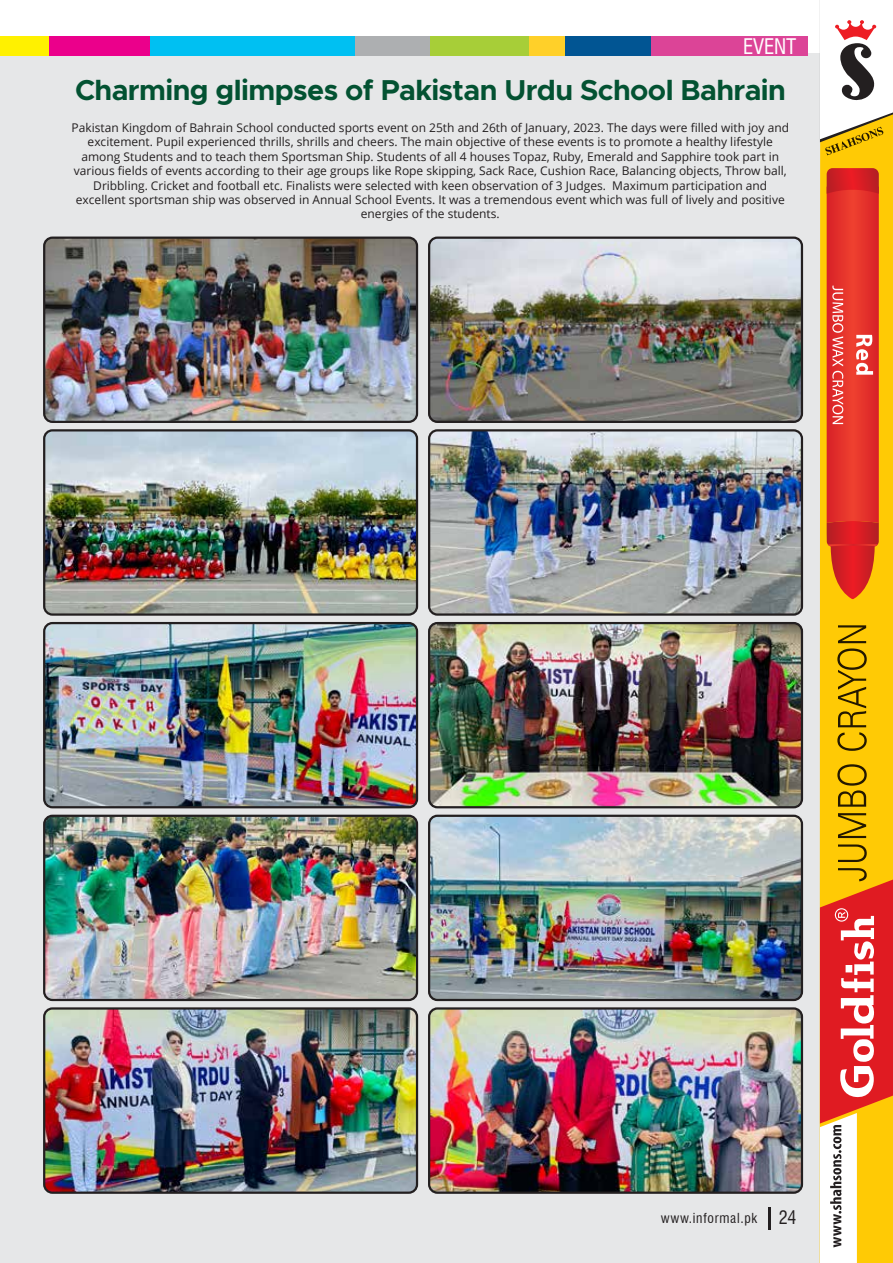
<style>
.page{position:relative;width:893px;height:1263px;background:#fff}
.page>*{position:absolute;margin:0;border:0;box-sizing:border-box;transform-origin:0 0}
.t1{font:700 28.95px "Metropolis";letter-spacing:-.02em;color:#035232}
.t2{font:condensed 21px "Swiss 721 BT";letter-spacing:-.01em;color:#fff}
.t3{font:condensed 13.5px "Swiss 721 BT";letter-spacing:.05em;color:#231f20}
.t4{font:12px/14.4px "Open Sans";color:#231f20;text-align:center}
.s1{font-size:18px}
</style>
<div class="page">
<div style="left:0;top:54px;width:833px;height:1209px;background:#e6e7e8"></div>
<div style="left:820px;top:155px;width:73px;height:713px;background:#ffca05"></div>
<svg style="left:820px;top:20px;width:73px;height:135px"></svg>
<svg style="left:820px;top:868px;width:73px;height:395px"></svg>
<svg style="left:838px;top:844px;width:29px;height:18px"></svg>
<svg style="left:838px;top:813px;width:28px;height:25px"></svg>
<svg style="left:837px;top:764px;width:30px;height:43px"></svg>
<svg style="left:837px;top:625px;width:30px;height:126px;background:#ca9f03"></svg>
<svg style="left:827px;top:168px;width:52px;height:431px;background:#e23c2f"></svg>
<hr style="left:769px;top:1207px;width:2px;height:23px;background:#231f20">
<div style="left:46px;top:36px;width:105px;height:20px;background:#eb008b"></div>
<div style="left:0;top:36px;width:49px;height:20px;background:#fff100"></div>
<div style="left:528px;top:36px;width:65px;height:20px;background:#ffd029"></div>
<div style="left:430px;top:36px;width:98px;height:20px;background:#a7ce38"></div>
<div style="left:355px;top:36px;width:75px;height:20px;background:#adafb1"></div>
<div style="left:151px;top:36px;width:204px;height:20px;background:#00c0f2"></div>
<div style="left:565px;top:36px;width:127px;height:20px;background:#015593"></div>
<div style="left:651px;top:36px;width:156px;height:20px;background:#dc4497"></div>
<img style="left:44px;top:238px;width:373px;height:184px">
<div style="left:43px;top:237px;width:375px;height:186px;border:2px solid #231f20;border-radius:8px"></div>
<img style="left:429px;top:238px;width:373px;height:184px">
<div style="left:428px;top:237px;width:375px;height:186px;border:2px solid #231f20;border-radius:8px"></div>
<img style="left:46px;top:432px;width:369px;height:181px">
<div style="left:43px;top:429px;width:375px;height:187px;border:2px solid #231f20;border-radius:8px"></div>
<img style="left:431px;top:432px;width:369px;height:181px">
<div style="left:428px;top:429px;width:375px;height:187px;border:2px solid #231f20;border-radius:8px"></div>
<img style="left:44px;top:623px;width:373px;height:184px">
<div style="left:43px;top:622px;width:375px;height:186px;border:2px solid #231f20;border-radius:8px"></div>
<img style="left:429px;top:623px;width:373px;height:184px">
<div style="left:428px;top:622px;width:375px;height:186px;border:2px solid #231f20;border-radius:8px"></div>
<img style="left:44px;top:816px;width:373px;height:184px">
<div style="left:43px;top:815px;width:375px;height:186px;border:2px solid #231f20;border-radius:8px"></div>
<img style="left:429px;top:816px;width:373px;height:184px">
<div style="left:428px;top:815px;width:375px;height:186px;border:2px solid #231f20;border-radius:8px"></div>
<img style="left:46px;top:1010px;width:371px;height:183px">
<div style="left:43px;top:1007px;width:375px;height:187px;border:2px solid #231f20;border-radius:8px"></div>
<img style="left:431px;top:1010px;width:369px;height:181px">
<div style="left:428px;top:1007px;width:375px;height:187px;border:2px solid #231f20;border-radius:8px"></div>
<h2 class="t2" style="left:743px;top:34px;width:55px">EVENT</h2>
<h1 class="t1" style="left:75px;top:72px;width:712px">Charming glimpses of Pakistan Urdu School Bahrain</h1>
<p class="t4" style="left:72px;top:120px;width:719px">Pakistan Kingdom of Bahrain School conducted sports event on 25th and 26th of January, 2023. The days were filled with joy and excitement. Pupil experienced thrills, shrills and cheers. The main objective of these events is to promote a healthy lifestyle among Students and to teach them Sportsman Ship. Students of all 4 houses Topaz, Ruby, Emerald and Sapphire took part in various fields of events according to their age groups like Rope skipping, Sack Race, Cushion Race, Balancing objects, Throw ball, Dribbling. Cricket and football etc. Finalists were selected with keen observation of 3 Judges. Maximum participation and excellent sportsman ship was observed in Annual School Events. It was a tremendous event which was full of lively and positive energies of the students.</p>
<p class="t3" style="left:661px;top:1210px;width:137px">www.informal.pk <span class="s1">24</span></p>
</div>
